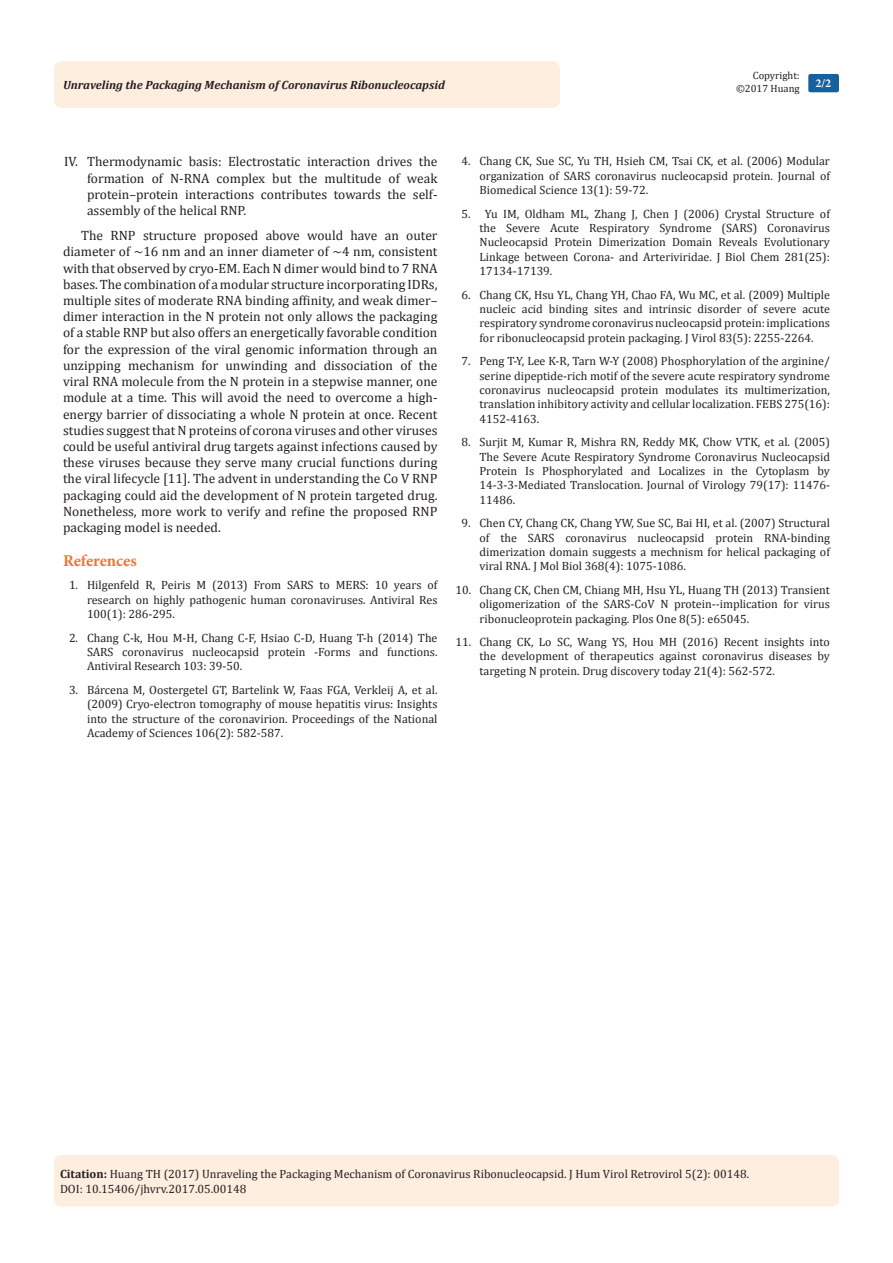
<style>
.page{position:relative;width:893px;height:1263px;background:#fff}
.page>*{position:absolute;margin:0;border:0;box-sizing:border-box;transform-origin:0 0}
.List_Paragraph{font:700 16.5px "Minion Pro";letter-spacing:-.005em;color:#f37331}
.t1{font:13.5px/16.2px "Cambria";color:#231f20;text-align:justify}
.Citation{font:12px/14.4px "Cambria";color:#231f20;text-align:justify}
.t2{font:italic 700 12px "Cambria";color:#231f20}
.t3{font:700 12px "Minion Pro";color:#fff}
.t4{font:10.5px/12.6px "Cambria";color:#231f20;text-align:right}
.s1{font-weight:700}
</style>
<div class="page">
<div style="left:54px;top:1155px;width:785px;height:51px;background:#feeee0;border-radius:7px"></div>
<div style="left:54px;top:61px;width:506px;height:47px;background:#feeee0;border-radius:8px"></div>
<div style="left:808px;top:74px;width:31px;height:18px;background:#18609d;border-radius:2px"></div>
<p class="t4" style="left:736px;top:69px;width:65px">Copyright: ©2017 Huang</p>
<p class="t2" style="left:63px;top:77px;width:383px">Unraveling the Packaging Mechanism of Coronavirus Ribonucleocapsid</p>
<p class="t3" style="left:815px;top:75px;width:17px">2/2</p>
<p class="t1" style="left:87px;top:154px;width:352px;text-indent:-23px">IV. Thermodynamic basis: Electrostatic interaction drives the formation of N-RNA complex but the multitude of weak protein–protein interactions contributes towards the self&shy;assembly of the helical RNP.</p>
<p class="t1" style="left:63px;top:227px;width:376px;text-indent:18px">The RNP structure proposed above would have an outer diameter of ~16 nm and an inner diameter of ~4 nm, consistent with that observed by cryo-EM. Each N dimer would bind to 7 RNA bases. The combination of a modular structure incorporating IDRs, multiple sites of moderate RNA binding affinity, and weak dimer– dimer interaction in the N protein not only allows the packaging of a stable RNP but also offers an energetically favorable condition for the expression of the viral genomic information through an unzipping mechanism for unwinding and dissociation of the viral RNA molecule from the N protein in a stepwise manner, one module at a time. This will avoid the need to overcome a high&shy;energy barrier of dissociating a whole N protein at once. Recent studies suggest that N proteins of corona viruses and other viruses could be useful antiviral drug targets against infections caused by these viruses because they serve many crucial functions during the viral lifecycle [11]. The advent in understanding the Co V RNP packaging could aid the development of N protein targeted drug.<br>Nonetheless, more work to verify and refine the proposed RNP packaging model is needed.</p>
<p class="List_Paragraph" style="left:63px;top:549px;width:75px">References</p>
<p class="Citation" style="left:87px;top:578px;width:352px;text-indent:-18px">1. Hilgenfeld R, Peiris M (2013) From SARS to MERS: 10 years of research on highly pathogenic human coronaviruses. Antiviral Res 100(1): 286-295.</p>
<p class="Citation" style="left:87px;top:630px;width:352px;text-indent:-18px">2. Chang C-k, Hou M-H, Chang C-F, Hsiao C-D, Huang T-h (2014) The SARS coronavirus nucleocapsid protein -Forms and functions.<br>Antiviral Research 103: 39-50.</p>
<p class="Citation" style="left:87px;top:682px;width:352px;text-indent:-18px">3. Bárcena M, Oostergetel GT, Bartelink W, Faas FGA, Verkleij A, et al. (2009) Cryo-electron tomography of mouse hepatitis virus: Insights into the structure of the coronavirion. Proceedings of the National Academy of Sciences 106(2): 582-587.</p>
<p class="Citation" style="left:479px;top:154px;width:352px;text-indent:-18px">4. Chang CK, Sue SC, Yu TH, Hsieh CM, Tsai CK, et al. (2006) Modular organization of SARS coronavirus nucleocapsid protein. Journal of Biomedical Science 13(1): 59-72.</p>
<p class="Citation" style="left:479px;top:206px;width:352px;text-indent:-18px">5. Yu IM, Oldham ML, Zhang J, Chen J (2006) Crystal Structure of the Severe Acute Respiratory Syndrome (SARS) Coronavirus Nucleocapsid Protein Dimerization Domain Reveals Evolutionary Linkage between Corona- and Arteriviridae. J Biol Chem 281(25):<br>17134-17139.</p>
<p class="Citation" style="left:479px;top:287px;width:352px;text-indent:-18px">6. Chang CK, Hsu YL, Chang YH, Chao FA, Wu MC, et al. (2009) Multiple nucleic acid binding sites and intrinsic disorder of severe acute respiratory syndrome coronavirus nucleocapsid protein: implications for ribonucleocapsid protein packaging. J Virol 83(5): 2255-2264.</p>
<p class="Citation" style="left:479px;top:354px;width:352px;text-indent:-18px">7. Peng T-Y, Lee K-R, Tarn W-Y (2008) Phosphorylation of the arginine/ serine dipeptide-rich motif of the severe acute respiratory syndrome coronavirus nucleocapsid protein modulates its multimerization, translation inhibitory activity and cellular localization. FEBS 275(16):<br>4152-4163.</p>
<p class="Citation" style="left:479px;top:435px;width:352px;text-indent:-18px">8. Surjit M, Kumar R, Mishra RN, Reddy MK, Chow VTK, et al. (2005)<br>The Severe Acute Respiratory Syndrome Coronavirus Nucleocapsid Protein Is Phosphorylated and Localizes in the Cytoplasm by 14-3-3-Mediated Translocation. Journal of Virology 79(17): 11476- 11486.</p>
<p class="Citation" style="left:479px;top:516px;width:352px;text-indent:-18px">9. Chen CY, Chang CK, Chang YW, Sue SC, Bai HI, et al. (2007) Structural of the SARS coronavirus nucleocapsid protein RNA-binding dimerization domain suggests a mechnism for helical packaging of viral RNA. J Mol Biol 368(4): 1075-1086.</p>
<p class="Citation" style="left:479px;top:582px;width:352px;text-indent:-24px">10. Chang CK, Chen CM, Chiang MH, Hsu YL, Huang TH (2013) Transient oligomerization of the SARS-CoV N protein--implication for virus ribonucleoprotein packaging. Plos One 8(5): e65045.</p>
<p class="Citation" style="left:479px;top:635px;width:352px;text-indent:-24px">11. Chang CK, Lo SC, Wang YS, Hou MH (2016) Recent insights into the development of therapeutics against coronavirus diseases by targeting N protein. Drug discovery today 21(4): 562-572.</p>
<p class="Citation" style="left:60px;top:1167px;width:691px"><span class="s1">Citation:</span> Huang TH (2017) Unraveling the Packaging Mechanism of Coronavirus Ribonucleocapsid. J Hum Virol Retrovirol 5(2): 00148.</p>
<p class="Citation" style="left:60px;top:1181px;width:188px">DOI: 10.15406/jhvrv.2017.05.00148</p>
</div>
